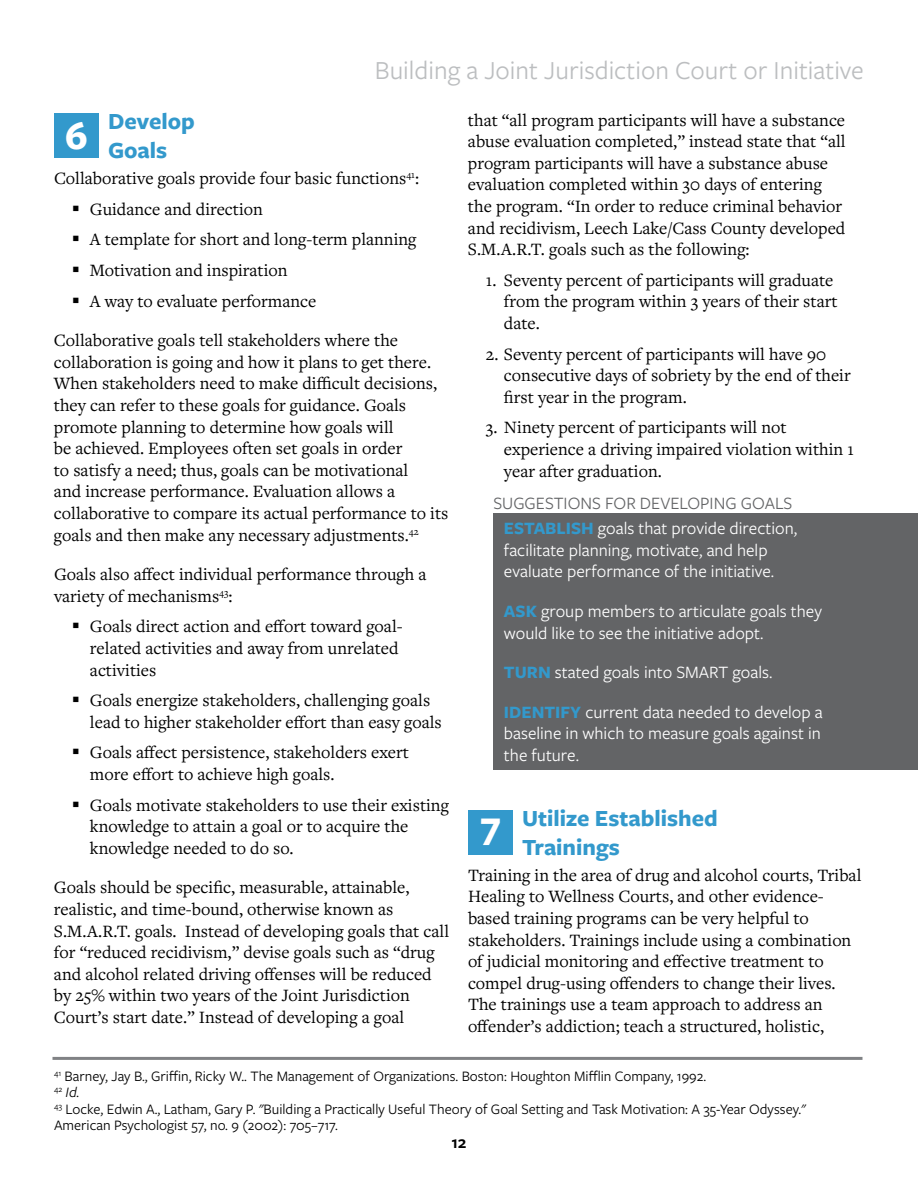
<style>
.page{position:relative;width:918px;height:1188px;background:#fff}
.page>*{position:absolute;margin:0;border:0;box-sizing:border-box;transform-origin:0 0}
.t1{font:700 40.5px "Freight Sans Pro";color:#fff}
.t2{font:27px "Freight Sans Pro";color:#bcbec0}
.t3{font:700 24px/28.8px "Freight Sans Pro";color:#39c}
.t4{font:18px/21.6px "Freight Text Pro";color:#000}
.t5{font:18px/21.6px "Freight Sans Pro";color:#fff}
.t6{font:18px "Freight Sans Pro";color:#636466}
.t7{font:600 18px "Freight Sans Pro";color:#000}
.t8{font:15px/16.5px "Freight Sans Pro";color:#000}
.s1{font-weight:700;color:#39c}
.s2{font-style:italic}
</style>
<div class="page">
<div style="left:494px;top:514px;width:424px;height:256px;background:#636466"></div>
<div style="left:468px;top:810px;width:45px;height:45px;background:#39c"></div>
<div style="left:54px;top:113px;width:45px;height:45px;background:#39c"></div>
<hr style="left:52px;top:1057px;width:810px;height:3px;background:#808285">
<h2 class="t2" style="left:375px;top:52px;width:491px">Building a Joint Jurisdiction Court or Initiative</h2>
<h3 class="t3" style="left:108px;top:106px;width:88px">Develop<br>Goals</h3>
<p class="t4" style="left:90px;top:163px;width:331px;line-height:30.6px;text-indent:-36px">Collaborative goals provide four basic functions<sup>41</sup>:<br>Guidance and direction<br>A template for short and long-term planning Motivation and inspiration<br>A way to evaluate performance</p>
<p class="t4" style="left:54px;top:329px;width:396px">Collaborative goals tell stakeholders where the collaboration is going and how it plans to get there.<br>When stakeholders need to make difficult decisions, they can refer to these goals for guidance. Goals promote planning to determine how goals will<br>be achieved. Employees often set goals in order<br>to satisfy a need; thus, goals can be motivational<br>and increase performance. Evaluation allows a collaborative to compare its actual performance to its goals and then make any necessary adjustments.<sup>42</sup></p>
<p class="t4" style="left:54px;top:563px;width:374px">Goals also affect individual performance through a variety of mechanisms<sup>43</sup>:</p>
<p class="t4" style="left:90px;top:615px;width:314px">Goals direct action and effort toward goal&shy;related activities and away from unrelated activities</p>
<p class="t4" style="left:90px;top:689px;width:353px">Goals energize stakeholders, challenging goals lead to higher stakeholder effort than easy goals</p>
<p class="t4" style="left:90px;top:741px;width:320px">Goals affect persistence, stakeholders exert more effort to achieve high goals.</p>
<p class="t4" style="left:90px;top:793px;width:361px">Goals motivate stakeholders to use their existing knowledge to attain a goal or to acquire the knowledge needed to do so.</p>
<p class="t4" style="left:54px;top:876px;width:397px">Goals should be specific, measurable, attainable, realistic, and time-bound, otherwise known as S.M.A.R.T. goals. Instead of developing goals that call for “reduced recidivism,” devise goals such as “drug and alcohol related driving offenses will be reduced by 25% within two years of the Joint Jurisdiction Court’s start date.” Instead of developing a goal</p>
<h1 class="t1" style="left:65px;top:108px;width:25px">6</h1>
<p class="t4" style="left:468px;top:108px;width:379px">that “all program participants will have a substance abuse evaluation completed,” instead state that “all program participants will have a substance abuse evaluation completed within 30 days of entering the program. “In order to reduce criminal behavior and recidivism, Leech Lake/Cass County developed S.M.A.R.T. goals such as the following:</p>
<p class="t4" style="left:504px;top:269px;width:335px;text-indent:-18px">1. Seventy percent of participants will graduate from the program within 3 years of their start date.</p>
<p class="t4" style="left:504px;top:342px;width:348px;text-indent:-18px">2. Seventy percent of participants will have 90 consecutive days of sobriety by the end of their first year in the program.</p>
<p class="t4" style="left:504px;top:416px;width:352px;text-indent:-18px">3. Ninety percent of participants will not experience a driving impaired violation within 1 year after graduation.</p>
<p class="t6" style="left:494px;top:491px;width:300px">SUGGESTIONS FOR DEVELOPING GOALS</p>
<p class="t5" style="left:504px;top:517px;width:295px"><span class="s1">ESTABLISH</span> goals that provide direction, facilitate planning, motivate, and help evaluate performance of the initiative.</p>
<p class="t5" style="left:504px;top:600px;width:320px"><span class="s1">ASK</span> group members to articulate goals they would like to see the initiative adopt.</p>
<p class="t5" style="left:504px;top:652px;width:320px;line-height:39.6px"><span class="s1">TURN</span> stated goals into SMART goals.<br><span class="s1">IDENTIFY</span> current data needed to develop a</p>
<p class="t5" style="left:504px;top:722px;width:318px">baseline in which to measure goals against in the future.</p>
<h3 class="t3" style="left:522px;top:803px;width:197px">Utilize Established<br>Trainings</h3>
<p class="t4" style="left:468px;top:863px;width:395px">Training in the area of drug and alcohol courts, Tribal Healing to Wellness Courts, and other evidence&shy;based training programs can be very helpful to stakeholders. Trainings include using a combination of judicial monitoring and effective treatment to compel drug-using offenders to change their lives.<br>The trainings use a team approach to address an offender’s addiction; teach a structured, holistic,</p>
<h1 class="t1" style="left:480px;top:796px;width:22px">7</h1>
<p class="t8" style="left:54px;top:1067px;width:753px"><sup>41</sup> Barney, Jay B., Griffin, Ricky W.. The Management of Organizations. Boston: Houghton Mifflin Company, 1992.<br><sup>42</sup> <span class="s2">Id.<br></span><sup>43</sup> Locke, Edwin A., Latham, Gary P. "Building a Practically Useful Theory of Goal Setting and Task Motivation: A 35-Year Odyssey." American Psychologist 57, no. 9 (2002): 705–717.</p>
<p class="t7" style="left:451px;top:1130px;width:17px">12</p>
</div>
